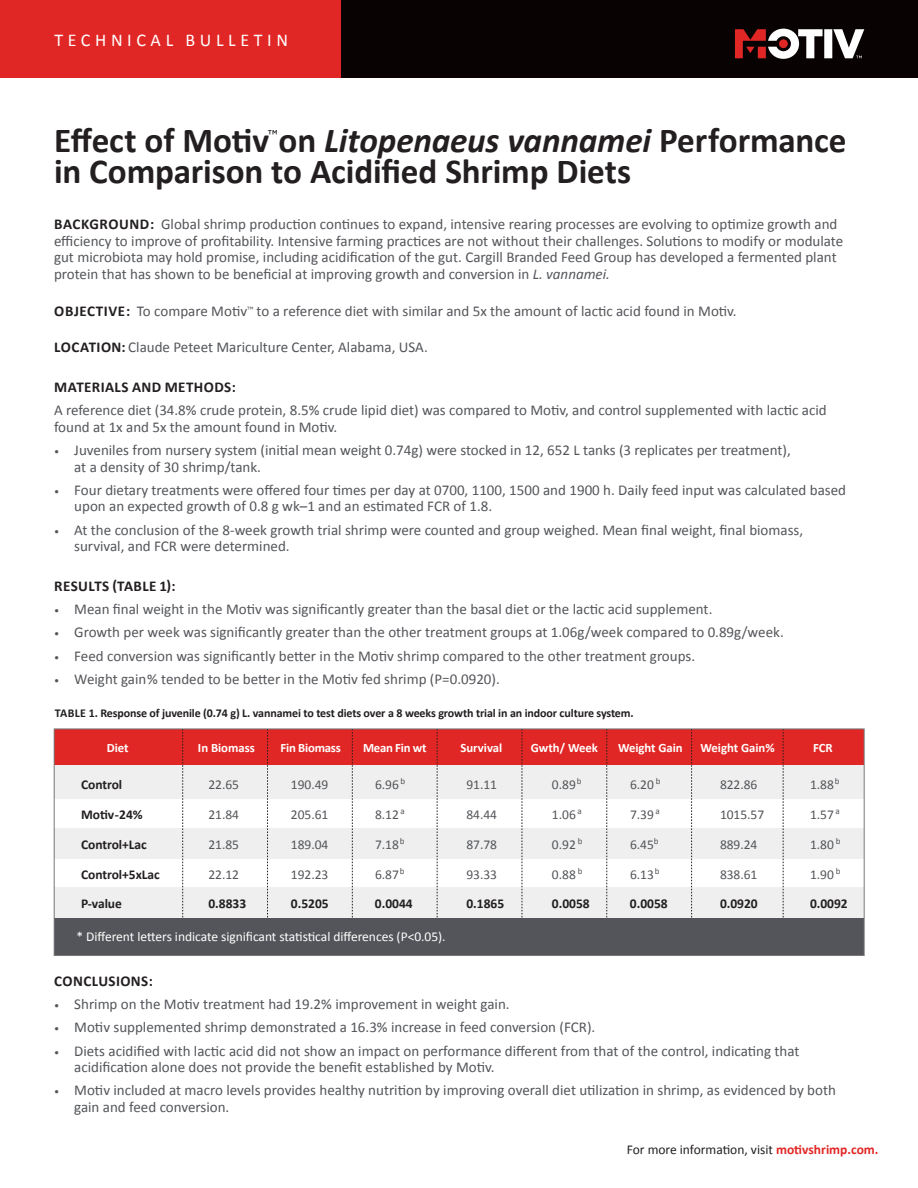
<style>
.page{position:relative;width:918px;height:1188px;background:#fff}
.page>*{position:absolute;margin:0;border:0;box-sizing:border-box;transform-origin:0 0}
.Headline_Calibri{font:700 35.25px "Calibri";letter-spacing:-.005em;color:#231f20}
.t1{font:18px "Calibri";letter-spacing:.255em;color:#fff}
.Body_10_pt{font:15px/16.5px "Calibri";color:#54555a}
.Headline_10pt{font:15px/16.5px "Calibri";color:#54555a}
.Headline_10pt-2{font:700 15px "Calibri";letter-spacing:.025em;color:#231f20}
.Headline_Calibri-2{font:500 14.25px "Gotham";color:#231f20}
.Body_10_pt-2{font:13.5px "Calibri";color:#54555a}
.Body_10_pt-3{font:700 13.5px "Calibri";color:#231f20}
.Body_10_pt-4{font:13.5px "Calibri";color:#fff}
.t2{font:13.5px "Calibri";color:#231f20}
.Body_10_pt-5{font:700 12.75px "Calibri";letter-spacing:-.005em;color:#fff}
.t3{font:700 12px "Calibri";letter-spacing:-.01em;color:#231f20}
.s1{font-style:italic}
.s2{font-weight:700;color:#231f20}
.s3{font-size:10.5px}
.s4{font-weight:700;color:#e12725}
</style>
<div class="page">
<div style="left:54px;top:918px;width:810px;height:37px;background:#54555a"></div>
<div style="left:54px;top:729px;width:810px;height:38px;background:#e12725"></div>
<div style="left:54px;top:765px;width:810px;height:34px;background:#eeefee"></div>
<div style="left:54px;top:828px;width:810px;height:30px;background:#eeefee"></div>
<div style="left:54px;top:887px;width:810px;height:31px;background:#eeefee"></div>
<div style="left:0;top:0;width:918px;height:78px;background:#080302"></div>
<svg style="left:735px;top:29px;width:129px;height:30px"></svg>
<svg style="left:182px;top:732px;width:1px;height:185px"></svg>
<svg style="left:267px;top:732px;width:1px;height:185px"></svg>
<svg style="left:352px;top:732px;width:1px;height:185px"></svg>
<div style="left:0;top:0;width:340px;height:78px;background:#e12725"></div>
<svg style="left:437px;top:732px;width:1px;height:185px"></svg>
<svg style="left:522px;top:732px;width:1px;height:185px"></svg>
<svg style="left:607px;top:732px;width:1px;height:185px"></svg>
<svg style="left:691px;top:732px;width:1px;height:185px"></svg>
<svg style="left:783px;top:732px;width:1px;height:185px"></svg>
<div style="left:54px;top:729px;width:810px;height:227px;border:1px solid #77777a"></div>
<p class="t1" style="left:54px;top:27px;width:235px">TECHNICAL BULLETIN</p>
<p class="Headline_Calibri" style="left:54px;top:115px;width:794px">Effect of Motiv on <span class="s1">Litopenaeus vannamei</span> Performance</p>
<p class="Headline_Calibri-2" style="left:268px;top:125px;width:11px">™</p>
<p class="Headline_Calibri" style="left:54px;top:146px;width:579px">in Comparison to Acidified Shrimp Diets</p>
<p class="Body_10_pt" style="left:54px;top:216px;width:791px"><span class="s2">BACKGROUND:</span> Global shrimp production continues to expand, intensive rearing processes are evolving to optimize growth and efficiency to improve of profitability. Intensive farming practices are not without their challenges. Solutions to modify or modulate gut microbiota may hold promise, including acidification of the gut. Cargill Branded Feed Group has developed a fermented plant protein that has shown to be beneficial at improving growth and conversion in <span class="s1">L. vannamei.</span></p>
<p class="Body_10_pt" style="left:54px;top:302px;width:684px"><span class="s2">OBJECTIVE:</span> To compare Motiv<sup>™</sup> to a reference diet with similar and 5x the amount of lactic acid found in Motiv.</p>
<p class="Headline_10pt" style="left:54px;top:339px;width:375px"><span class="s2">LOCATION:</span> Claude Peteet Mariculture Center, Alabama, USA.</p>
<p class="Headline_10pt-2" style="left:54px;top:377px;width:183px">MATERIALS AND METHODS:</p>
<p class="Headline_10pt" style="left:54px;top:402px;width:774px">A reference diet (34.8% crude protein, 8.5% crude lipid diet) was compared to Motiv, and control supplemented with lactic acid found at 1x and 5x the amount found in Motiv.</p>
<p class="Body_10_pt" style="left:74px;top:442px;width:718px;text-indent:-20px"><span class="s3">•</span> Juveniles from nursery system (initial mean weight 0.74g) were stocked in 12, 652 L tanks (3 replicates per treatment), at a density of 30 shrimp/tank.</p>
<p class="Body_10_pt" style="left:74px;top:481px;width:773px;text-indent:-20px"><span class="s3">•</span> Four dietary treatments were offered four times per day at 0700, 1100, 1500 and 1900 h. Daily feed input was calculated based upon an expected growth of 0.8 g wk–1 and an estimated FCR of 1.8.</p>
<p class="Body_10_pt" style="left:74px;top:521px;width:730px;text-indent:-20px"><span class="s3">•</span> At the conclusion of the 8-week growth trial shrimp were counted and group weighed. Mean final weight, final biomass, survival, and FCR were determined.</p>
<p class="Headline_10pt-2" style="left:54px;top:575px;width:123px">RESULTS (TABLE 1):</p>
<p class="Body_10_pt" style="left:54px;top:601px;width:660px"><span class="s3">•</span> Mean final weight in the Motiv was significantly greater than the basal diet or the lactic acid supplement.</p>
<p class="Body_10_pt" style="left:54px;top:624px;width:731px"><span class="s3">•</span> Growth per week was significantly greater than the other treatment groups at 1.06g/week compared to 0.89g/week.</p>
<p class="Body_10_pt" style="left:54px;top:647px;width:643px"><span class="s3">•</span> Feed conversion was significantly better in the Motiv shrimp compared to the other treatment groups.</p>
<p class="Body_10_pt" style="left:54px;top:670px;width:447px"><span class="s3">•</span> Weight gain% tended to be better in the Motiv fed shrimp (P=0.0920).</p>
<p class="t3" style="left:55px;top:705px;width:581px">TABLE 1. Response of juvenile (0.74 g) L. vannamei to test diets over a 8 weeks growth trial in an indoor culture system.</p>
<p class="Body_10_pt-5" style="left:107px;top:739px;width:23px">Diet</p>
<p class="Body_10_pt-5" style="left:198px;top:739px;width:58px">In Biomass</p>
<p class="Body_10_pt-5" style="left:280px;top:739px;width:62px">Fin Biomass</p>
<p class="Body_10_pt-5" style="left:363px;top:739px;width:65px">Mean Fin wt</p>
<p class="Body_10_pt-5" style="left:461px;top:739px;width:43px">Survival</p>
<p class="Body_10_pt-5" style="left:531px;top:739px;width:68px">Gwth/ Week</p>
<p class="Body_10_pt-5" style="left:618px;top:739px;width:66px">Weight Gain</p>
<p class="Body_10_pt-5" style="left:701px;top:739px;width:76px">Weight Gain%</p>
<p class="Body_10_pt-5" style="left:813px;top:739px;width:21px">FCR</p>
<p class="Body_10_pt-3" style="left:81px;top:775px;width:43px">Control</p>
<p class="Body_10_pt-2" style="left:208px;top:775px;width:32px">22.65</p>
<p class="Body_10_pt-2" style="left:291px;top:775px;width:39px">190.49</p>
<p class="Body_10_pt-2" style="left:375px;top:775px;width:32px">6.96 <sup>b</sup></p>
<p class="Body_10_pt-2" style="left:467px;top:775px;width:32px">91.11</p>
<p class="Body_10_pt-2" style="left:552px;top:775px;width:31px">0.89 <sup>b</sup></p>
<p class="Body_10_pt-2" style="left:630px;top:775px;width:32px">6.20 <sup>b</sup></p>
<p class="Body_10_pt-2" style="left:720px;top:775px;width:39px">822.86</p>
<p class="Body_10_pt-2" style="left:810px;top:775px;width:31px">1.88 <sup>b</sup></p>
<p class="Body_10_pt-3" style="left:81px;top:805px;width:63px">Motiv-24%</p>
<p class="Body_10_pt-2" style="left:209px;top:805px;width:32px">21.84</p>
<p class="Body_10_pt-2" style="left:291px;top:805px;width:39px">205.61</p>
<p class="Body_10_pt-2" style="left:375px;top:805px;width:31px">8.12 <sup>a</sup></p>
<p class="Body_10_pt-2" style="left:467px;top:805px;width:32px">84.44</p>
<p class="Body_10_pt-2" style="left:552px;top:805px;width:31px">1.06 <sup>a</sup></p>
<p class="Body_10_pt-2" style="left:630px;top:805px;width:31px">7.39 <sup>a</sup></p>
<p class="Body_10_pt-2" style="left:720px;top:805px;width:46px">1015.57</p>
<p class="Body_10_pt-2" style="left:810px;top:805px;width:31px">1.57 <sup>a</sup></p>
<p class="Body_10_pt-3" style="left:81px;top:835px;width:67px">Control+Lac</p>
<p class="Body_10_pt-2" style="left:209px;top:835px;width:32px">21.85</p>
<p class="Body_10_pt-2" style="left:291px;top:835px;width:39px">189.04</p>
<p class="Body_10_pt-2" style="left:375px;top:835px;width:31px">7.18<sup>b</sup></p>
<p class="Body_10_pt-2" style="left:467px;top:835px;width:32px">87.78</p>
<p class="Body_10_pt-2" style="left:552px;top:835px;width:32px">0.92 <sup>b</sup></p>
<p class="Body_10_pt-2" style="left:630px;top:835px;width:30px">6.45<sup>b</sup></p>
<p class="Body_10_pt-2" style="left:720px;top:835px;width:39px">889.24</p>
<p class="Body_10_pt-2" style="left:810px;top:835px;width:32px">1.80 <sup>b</sup></p>
<p class="Body_10_pt-3" style="left:81px;top:865px;width:80px">Control+5xLac</p>
<p class="Body_10_pt-2" style="left:209px;top:865px;width:32px">22.12</p>
<p class="Body_10_pt-2" style="left:291px;top:865px;width:39px">192.23</p>
<p class="Body_10_pt-2" style="left:375px;top:865px;width:31px">6.87<sup>b</sup></p>
<p class="Body_10_pt-2" style="left:467px;top:865px;width:32px">93.33</p>
<p class="Body_10_pt-2" style="left:552px;top:865px;width:32px">0.88 <sup>b</sup></p>
<p class="Body_10_pt-2" style="left:630px;top:865px;width:31px">6.13 <sup>b</sup></p>
<p class="Body_10_pt-2" style="left:720px;top:865px;width:39px">838.61</p>
<p class="Body_10_pt-2" style="left:810px;top:865px;width:32px">1.90 <sup>b</sup></p>
<p class="Body_10_pt-3" style="left:81px;top:894px;width:42px">P-value</p>
<p class="Body_10_pt-3" style="left:209px;top:894px;width:39px">0.8833</p>
<p class="Body_10_pt-3" style="left:291px;top:894px;width:39px">0.5205</p>
<p class="Body_10_pt-3" style="left:375px;top:894px;width:39px">0.0044</p>
<p class="Body_10_pt-3" style="left:466px;top:894px;width:39px">0.1865</p>
<p class="Body_10_pt-3" style="left:552px;top:894px;width:39px">0.0058</p>
<p class="Body_10_pt-3" style="left:630px;top:894px;width:39px">0.0058</p>
<p class="Body_10_pt-3" style="left:720px;top:894px;width:39px">0.0920</p>
<p class="Body_10_pt-3" style="left:810px;top:894px;width:39px">0.0092</p>
<p class="Body_10_pt-4" style="left:77px;top:927px;width:371px">* Different letters indicate significant statistical differences (P&lt;0.05).</p>
<p class="Headline_10pt-2" style="left:54px;top:970px;width:100px">CONCLUSIONS:</p>
<p class="Body_10_pt" style="left:54px;top:996px;width:457px"><span class="s3">•</span> Shrimp on the Motiv treatment had 19.2% improvement in weight gain.</p>
<p class="Body_10_pt" style="left:54px;top:1019px;width:543px"><span class="s3">•</span> Motiv supplemented shrimp demonstrated a 16.3% increase in feed conversion (FCR).</p>
<p class="Body_10_pt" style="left:74px;top:1042px;width:727px;text-indent:-20px"><span class="s3">•</span> Diets acidified with lactic acid did not show an impact on performance different from that of the control, indicating that acidification alone does not provide the benefit established by Motiv.</p>
<p class="Body_10_pt" style="left:74px;top:1082px;width:763px;text-indent:-20px"><span class="s3">•</span> Motiv included at macro levels provides healthy nutrition by improving overall diet utilization in shrimp, as evidenced by both gain and feed conversion.</p>
<p class="t2" style="left:627px;top:1140px;width:253px">For more information, visit <span class="s4">motivshrimp.com.</span></p>
</div>
